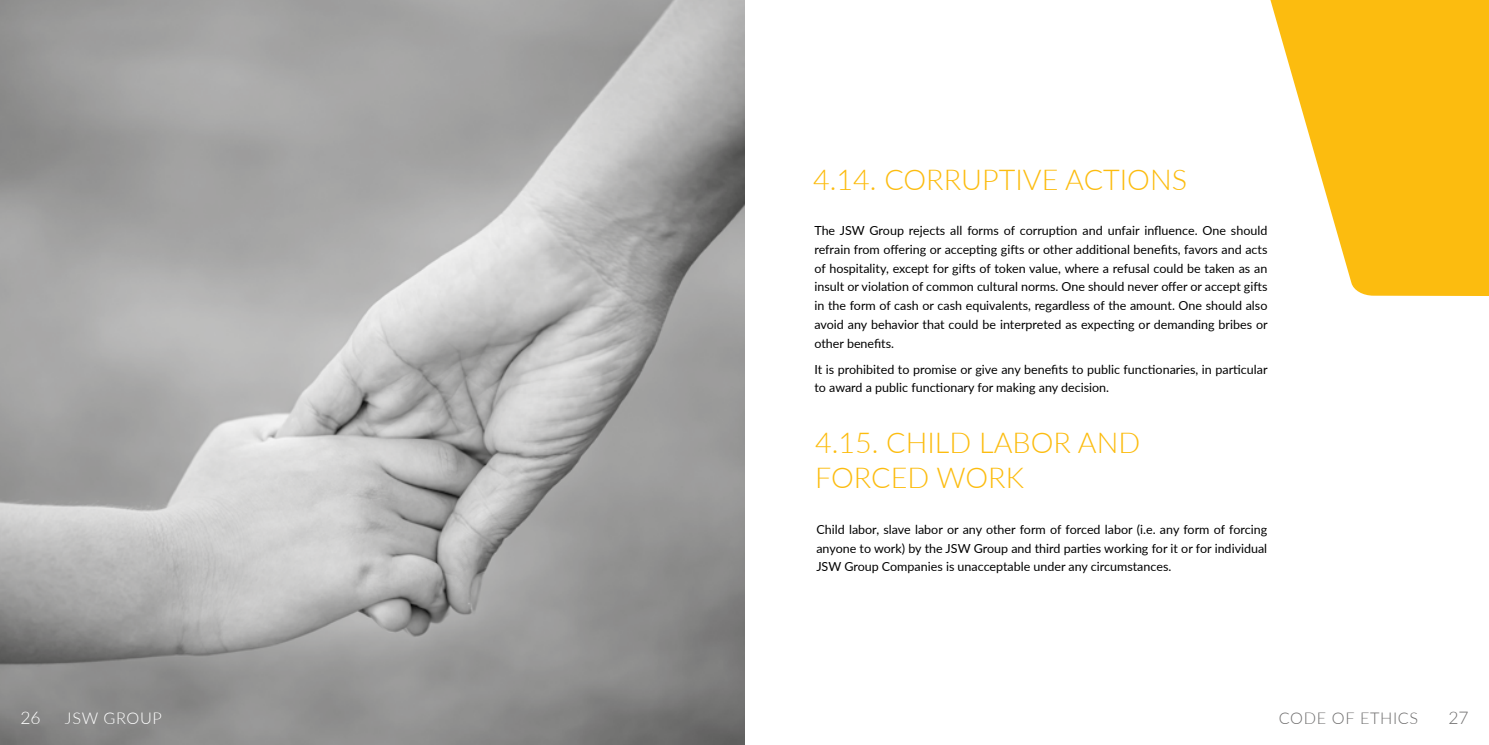
<style>
.page{position:relative;width:1489px;height:745px;background:#fff}
.page>*{position:absolute;margin:0;border:0;box-sizing:border-box;transform-origin:0 0}
.t1{font:300 28.75px/35px "Lato";color:#fcbc0f}
.t2{font:300 17.5px "Lato";color:#fff}
.t3{font:300 17.5px "Lato";color:#6f6e6e}
.t4{font:300 16.25px "Lato";letter-spacing:.04em;color:#6f6e6e}
.t5{font:300 16.25px "Lato";letter-spacing:.04em;color:#fff}
.t6{font:12.5px/18.8px "Lato";color:#000;text-align:justify}
</style>
<div class="page">
<img style="left:0;top:0;width:744px;height:744px">
<svg style="left:1270px;top:0;width:218px;height:296px;fill:#fcbc0f"></svg>
<h1 class="t1" style="left:813px;top:161px;width:375px">4.14. CORRUPTIVE ACTIONS</h1>
<p class="t6" style="left:814px;top:220px;width:455px">The JSW Group rejects all forms of corruption and unfair influence. One should refrain from offering or accepting gifts or other additional benefits, favors and acts of hospitality, except for gifts of token value, where a refusal could be taken as an insult or violation of common cultural norms. One should never offer or accept gifts in the form of cash or cash equivalents, regardless of the amount. One should also avoid any behavior that could be interpreted as expecting or demanding bribes or other benefits.</p>
<p class="t6" style="left:814px;top:359px;width:454px">It is prohibited to promise or give any benefits to public functionaries, in particular to award a public functionary for making any decision.</p>
<h1 class="t1" style="left:815px;top:424px;width:327px">4.15. CHILD LABOR AND<br>FORCED WORK</h1>
<p class="t6" style="left:816px;top:519px;width:452px">Child labor, slave labor or any other form of forced labor (i.e. any form of forcing anyone to work) by the JSW Group and third parties working for it or for individual JSW Group Companies is unacceptable under any circumstances.</p>
<h2 class="t2" style="left:20px;top:705px;width:22px">26</h2>
<h3 class="t5" style="left:65px;top:706px;width:98px">JSW GROUP</h3>
<h3 class="t4" style="left:1278px;top:706px;width:141px">CODE OF ETHICS</h3>
<h2 class="t3" style="left:1448px;top:705px;width:22px">27</h2>
</div>
